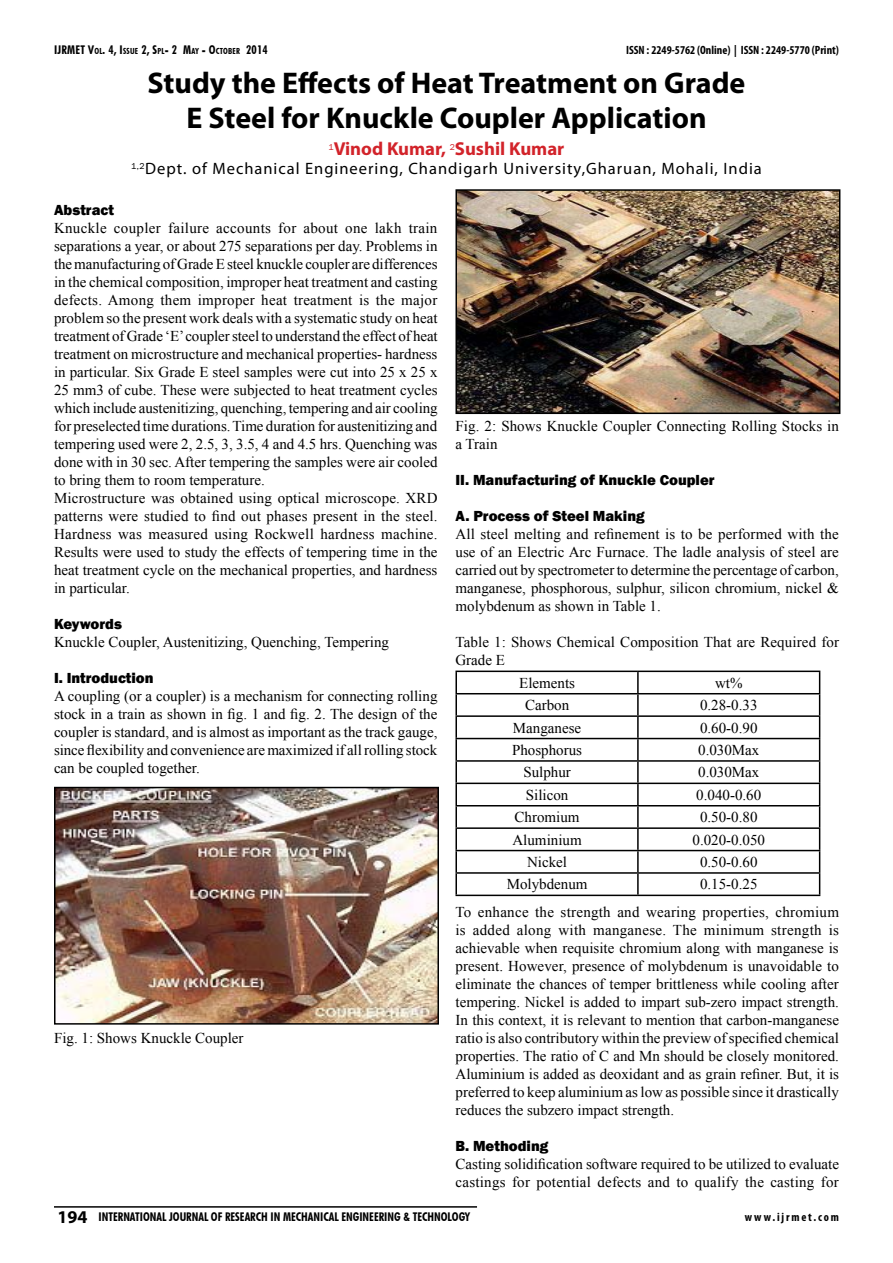
<style>
.page{position:relative;width:893px;height:1263px;background:#fff}
.page>*{position:absolute;margin:0;border:0;box-sizing:border-box;transform-origin:0 0}
.t1{font:700 30px/34.5px "Myriad Pro";color:#000;text-align:center}
.t2{font:700 18.75px "Myriad Pro";color:#d2232a}
.t3{font:16.5px "Myriad Pro";letter-spacing:.06em;color:#000}
.t4{font:15px/18px "Times New Roman";color:#000}
.t5{font:800 15px "Franklin Gothic";color:#000}
.t6{font:15px/27.3px "Times New Roman";letter-spacing:.02em;color:#000}
.t7{font:700 condensed 12px "Futura BT";color:#000}
.t8{font:700 condensed 12px "Myriad Pro";color:#000}
.t9{font:700 condensed 12px "Futura BT";letter-spacing:.02em;color:#000}
.t10{font:700 condensed 12px "Myriad Pro";letter-spacing:.15em;color:#000}
.s1{font-size:8.4px}
.s2{font-family:"Myriad Pro";font-stretch:normal;font-size:18px}
</style>
<div class="page">
<hr style="left:54px;top:1206px;width:423px;height:2px;background:#000">
<img style="left:57px;top:790px;width:379px;height:231px">
<div style="left:54px;top:787px;width:385px;height:237px;border:2px solid #000"></div>
<img style="left:458px;top:192px;width:379px;height:219px">
<div style="left:455px;top:189px;width:385px;height:225px;border:2px solid #000"></div>
<hr style="left:455px;top:671px;width:183px;height:1px;background:#000">
<hr style="left:455px;top:672px;width:2px;height:21px;background:#000">
<hr style="left:638px;top:671px;width:182px;height:1px;background:#000">
<hr style="left:637px;top:672px;width:2px;height:21px;background:#000">
<hr style="left:455px;top:693px;width:183px;height:1px;background:#000">
<hr style="left:455px;top:694px;width:2px;height:21px;background:#000">
<hr style="left:638px;top:693px;width:182px;height:1px;background:#000">
<hr style="left:637px;top:694px;width:2px;height:21px;background:#000">
<hr style="left:455px;top:715px;width:183px;height:2px;background:#000">
<hr style="left:455px;top:717px;width:2px;height:21px;background:#000">
<hr style="left:638px;top:715px;width:182px;height:2px;background:#000">
<hr style="left:637px;top:717px;width:2px;height:21px;background:#000">
<hr style="left:455px;top:738px;width:183px;height:1px;background:#000">
<hr style="left:455px;top:739px;width:2px;height:21px;background:#000">
<hr style="left:638px;top:738px;width:182px;height:1px;background:#000">
<hr style="left:637px;top:739px;width:2px;height:21px;background:#000">
<hr style="left:455px;top:760px;width:183px;height:2px;background:#000">
<hr style="left:455px;top:762px;width:2px;height:21px;background:#000">
<hr style="left:638px;top:760px;width:182px;height:2px;background:#000">
<hr style="left:637px;top:762px;width:2px;height:21px;background:#000">
<hr style="left:455px;top:783px;width:183px;height:1px;background:#000">
<hr style="left:455px;top:784px;width:2px;height:21px;background:#000">
<hr style="left:638px;top:783px;width:182px;height:1px;background:#000">
<hr style="left:637px;top:784px;width:2px;height:21px;background:#000">
<hr style="left:455px;top:805px;width:183px;height:1px;background:#000">
<hr style="left:455px;top:806px;width:2px;height:21px;background:#000">
<hr style="left:638px;top:805px;width:182px;height:1px;background:#000">
<hr style="left:637px;top:806px;width:2px;height:21px;background:#000">
<hr style="left:455px;top:827px;width:183px;height:2px;background:#000">
<hr style="left:455px;top:829px;width:2px;height:21px;background:#000">
<hr style="left:638px;top:827px;width:182px;height:2px;background:#000">
<hr style="left:637px;top:829px;width:2px;height:21px;background:#000">
<hr style="left:455px;top:850px;width:183px;height:1px;background:#000">
<hr style="left:455px;top:851px;width:2px;height:21px;background:#000">
<hr style="left:638px;top:850px;width:182px;height:1px;background:#000">
<hr style="left:637px;top:851px;width:2px;height:21px;background:#000">
<hr style="left:455px;top:872px;width:183px;height:2px;background:#000">
<hr style="left:455px;top:874px;width:2px;height:21px;background:#000">
<hr style="left:638px;top:872px;width:182px;height:2px;background:#000">
<hr style="left:637px;top:874px;width:2px;height:21px;background:#000">
<svg style="left:819px;top:672px;width:1px;height:223px"></svg>
<hr style="left:455px;top:895px;width:183px;height:1px;background:#000">
<hr style="left:638px;top:895px;width:182px;height:1px;background:#000">
<p class="t9" style="left:54px;top:43px;width:215px">IJRMET V<span class="s1">OL</span>. 4, I<span class="s1">SSUE</span> 2, S<span class="s1">PL</span>- 2 M<span class="s1">AY</span> - O<span class="s1">CTOBER</span> 2014</p>
<p class="t8" style="left:626px;top:43px;width:214px">ISSN : 2249-5762 (Online) | ISSN : 2249-5770 (Print)</p>
<h1 class="t1" style="left:148px;top:65px;width:599px">Study the Effects of Heat Treatment on Grade<br>E Steel for Knuckle Coupler Application</h1>
<p class="t2" style="left:329px;top:136px;width:237px"><sup>1</sup>Vinod Kumar, <sup>2</sup>Sushil Kumar</p>
<p class="t3" style="left:131px;top:159px;width:632px"><sup>1,2</sup>Dept. of Mechanical Engineering, Chandigarh University,Gharuan, Mohali, India</p>
<p class="t5" style="left:54px;top:200px;width:61px">Abstract</p>
<p class="t4" style="left:54px;top:218px;width:385px">Knuckle coupler failure accounts for about one lakh train separations a year, or about 275 separations per day. Problems in the manufacturing of Grade E steel knuckle coupler are differences in the chemical composition, improper heat treatment and casting defects. Among them improper heat treatment is the major problem so the present work deals with a systematic study on heat treatment of Grade ‘E’ coupler steel to understand the effect of heat treatment on microstructure and mechanical properties- hardness in particular. Six Grade E steel samples were cut into 25 x 25 x 25 mm3 of cube. These were subjected to heat treatment cycles which include austenitizing, quenching, tempering and air cooling for preselected time durations. Time duration for austenitizing and tempering used were 2, 2.5, 3, 3.5, 4 and 4.5 hrs. Quenching was done with in 30 sec. After tempering the samples were air cooled to bring them to room temperature.<br>Microstructure was obtained using optical microscope. XRD patterns were studied to find out phases present in the steel.<br>Hardness was measured using Rockwell hardness machine.<br>Results were used to study the effects of tempering time in the heat treatment cycle on the mechanical properties, and hardness in particular.</p>
<p class="t5" style="left:54px;top:614px;width:69px">Keywords</p>
<p class="t4" style="left:54px;top:632px;width:337px">Knuckle Coupler, Austenitizing, Quenching, Tempering</p>
<p class="t5" style="left:54px;top:668px;width:101px">I. Introduction</p>
<p class="t4" style="left:54px;top:686px;width:385px;text-align:justify">A coupling (or a coupler) is a mechanism for connecting rolling stock in a train as shown in fig. 1 and fig. 2. The design of the coupler is standard, and is almost as important as the track gauge, since flexibility and convenience are maximized if all rolling stock can be coupled together.</p>
<p class="t4" style="left:54px;top:1028px;width:191px">Fig. 1: Shows Knuckle Coupler</p>
<p class="t4" style="left:455px;top:416px;width:385px">Fig. 2: Shows Knuckle Coupler Connecting Rolling Stocks in a Train</p>
<p class="t5" style="left:455px;top:470px;width:261px">II. Manufacturing of Knuckle Coupler</p>
<p class="t5" style="left:455px;top:506px;width:191px">A. Process of Steel Making</p>
<p class="t4" style="left:455px;top:524px;width:385px;text-align:justify">All steel melting and refinement is to be performed with the use of an Electric Arc Furnace. The ladle analysis of steel are carried out by spectrometer to determine the percentage of carbon, manganese, phosphorous, sulphur, silicon chromium, nickel &amp; molybdenum as shown in Table 1.</p>
<p class="t4" style="left:455px;top:632px;width:385px">Table 1: Shows Chemical Composition That are Required for<br>Grade E</p>
<p class="t4" style="left:519px;top:673px;width:57px">Elements</p>
<p class="t4" style="left:715px;top:673px;width:29px">wt%</p>
<p class="t4" style="left:525px;top:696px;width:46px">Carbon</p>
<p class="t4" style="left:700px;top:696px;width:59px">0.28-0.33</p>
<p class="t4" style="left:513px;top:718px;width:70px">Manganese</p>
<p class="t4" style="left:700px;top:718px;width:59px">0.60-0.90</p>
<p class="t4" style="left:512px;top:741px;width:72px">Phosphorus</p>
<p class="t4" style="left:698px;top:741px;width:63px">0.030Max</p>
<p class="t4" style="left:523px;top:763px;width:49px">Sulphur</p>
<p class="t4" style="left:698px;top:763px;width:63px">0.030Max</p>
<p class="t4" style="left:526px;top:785px;width:44px">Silicon</p>
<p class="t4" style="left:696px;top:785px;width:66px">0.040-0.60</p>
<p class="t4" style="left:515px;top:808px;width:67px">Chromium</p>
<p class="t4" style="left:700px;top:808px;width:59px">0.50-0.80</p>
<p class="t4" style="left:512px;top:830px;width:71px">Aluminium</p>
<p class="t4" style="left:692px;top:830px;width:74px">0.020-0.050</p>
<p class="t4" style="left:527px;top:853px;width:41px">Nickel</p>
<p class="t4" style="left:700px;top:853px;width:59px">0.50-0.60</p>
<p class="t4" style="left:507px;top:875px;width:82px">Molybdenum</p>
<p class="t6" style="left:455px;top:870px;width:385px;text-indent:245px">0.15-0.25<br>To enhance the strength and wearing properties, chromium</p>
<p class="t4" style="left:455px;top:920px;width:385px;text-align:justify">is added along with manganese. The minimum strength is achievable when requisite chromium along with manganese is present. However, presence of molybdenum is unavoidable to eliminate the chances of temper brittleness while cooling after tempering. Nickel is added to impart sub-zero impact strength.<br>In this context, it is relevant to mention that carbon-manganese ratio is also contributory within the preview of specified chemical properties. The ratio of C and Mn should be closely monitored.<br>Aluminium is added as deoxidant and as grain refiner. But, it is preferred to keep aluminium as low as possible since it drastically reduces the subzero impact strength.</p>
<p class="t5" style="left:455px;top:1136px;width:94px">B. Methoding</p>
<p class="t4" style="left:455px;top:1154px;width:385px">Casting solidification software required to be utilized to evaluate castings for potential defects and to qualify the casting for</p>
<p class="t7" style="left:58px;top:1209px;width:414px"><span class="s2">194</span> INTERNATIONAL JOURNAL OF RESEARCH IN MECHANICAL ENGINEERING &amp; TECHNOLOGY</p>
<p class="t10" style="left:745px;top:1210px;width:96px">www.ijrmet.com</p>
</div>
